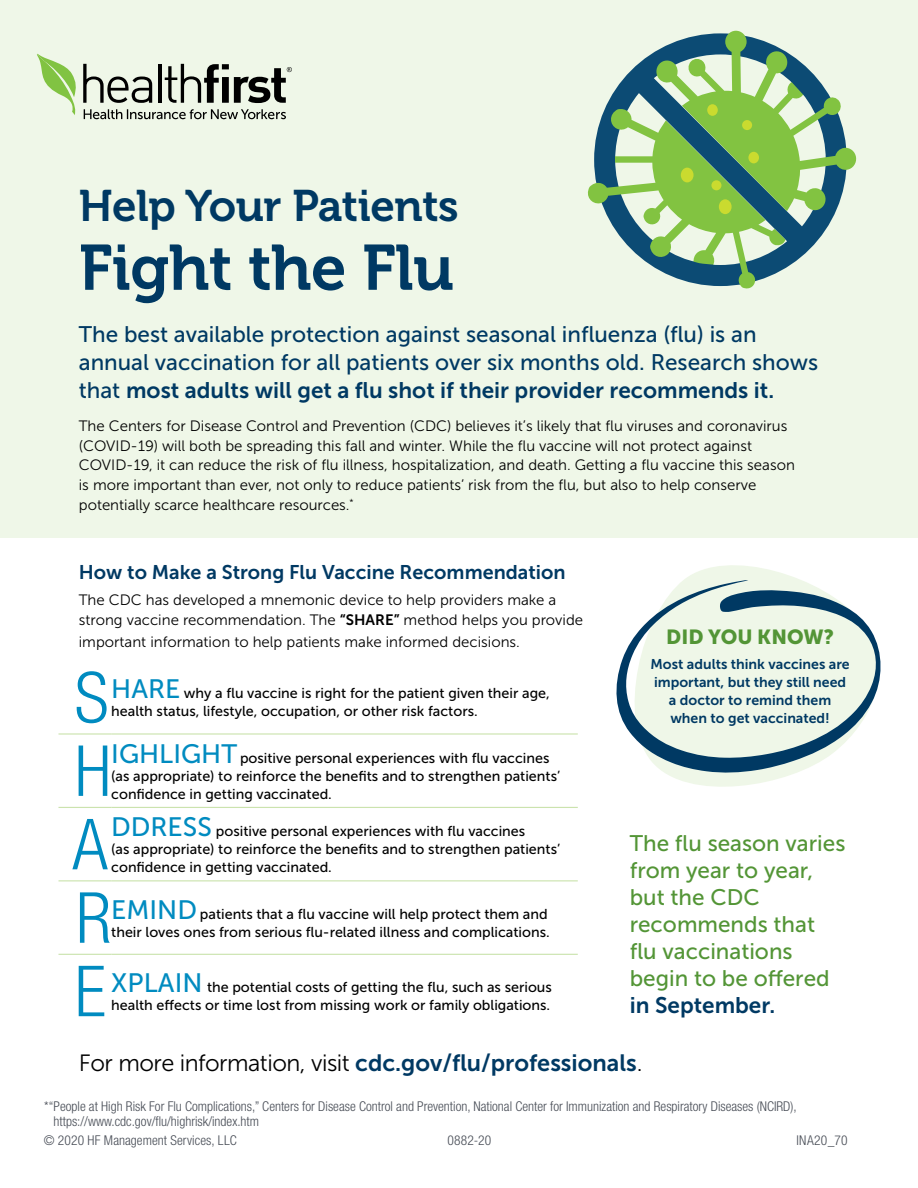
<style>
.page{position:relative;width:918px;height:1188px;background:#fff}
.page>*{position:absolute;margin:0;border:0;box-sizing:border-box;transform-origin:0 0}
.t1{font:300 condensed 70.5px "Helvetica Neue LT Std";color:#008bc0}
.t2{font:63.9px "Museo 700";letter-spacing:-.01em;color:#003963}
.t3{font:44.1px "Museo 700";letter-spacing:-.01em;color:#003963}
.t4{font:23.55px "Museo Sans 300";letter-spacing:-.02em;color:#000}
.t5{font:22.5px/27.9px "Museo Sans 500";color:#003963}
.t6{font:22.5px/27px "Museo Sans 500";color:#539536}
.t7{font:20.25px "Museo Sans 900";color:#539536}
.t8{font:19.8px "Museo Sans 700";color:#003963}
.t9{font:15px/19.8px "Museo Sans 300";color:#000}
.t10{font:14.25px/18px "Museo Sans 500";color:#000}
.t11{font:14.1px/18.1px "Museo Sans 700";color:#003963;text-align:center}
.t12{font:300 condensed 13.5px/15px "Helvetica Neue LT Std";color:#474c55}
.s1{font-family:"Museo Sans 700"}
.s2{font-size:26.55px;color:#008bc0}
.s3{font-family:"Museo Sans 700";color:#003963}
</style>
<div class="page">
<div style="left:0;top:0;width:918px;height:538px;background:#eff7e8"></div>
<svg style="left:37px;top:54px;width:39px;height:61px"></svg>
<svg style="left:83px;top:64px;width:69px;height:39px"></svg>
<hr style="left:158px;top:64px;width:3px;height:39px;background:#000">
<svg style="left:165px;top:64px;width:127px;height:39px"></svg>
<svg style="left:84px;top:109px;width:202px;height:10px"></svg>
<hr style="left:58px;top:733px;width:53px;height:2px;background:#cbe3ae">
<hr style="left:111px;top:733px;width:467px;height:2px;background:#cbe3ae">
<hr style="left:58px;top:807px;width:53px;height:1px;background:#cbe3ae">
<hr style="left:111px;top:807px;width:467px;height:1px;background:#cbe3ae">
<hr style="left:58px;top:880px;width:53px;height:1px;background:#cbe3ae">
<hr style="left:111px;top:880px;width:467px;height:1px;background:#cbe3ae">
<hr style="left:58px;top:954px;width:53px;height:1px;background:#cbe3ae">
<hr style="left:111px;top:954px;width:467px;height:1px;background:#cbe3ae">
<svg style="left:587px;top:31px;width:270px;height:258px"></svg>
<svg style="left:665px;top:565px;width:135px;height:222px;fill:#eff7e8"></svg>
<svg style="left:616px;top:580px;width:265px;height:193px;fill:#eff7e8"></svg>
<p class="t3" style="left:79px;top:181px;width:382px">Help Your Patients</p>
<p class="t2" style="left:79px;top:232px;width:376px">Fight the Flu</p>
<p class="t5" style="left:79px;top:320px;width:741px">The best available protection against seasonal influenza (flu) is an annual vaccination for all patients over six months old. Research shows that <span class="s1">most adults will get a flu shot if their provider recommends it.</span></p>
<p class="t9" style="left:79px;top:416px;width:718px">The Centers for Disease Control and Prevention (CDC) believes it’s likely that flu viruses and coronavirus (COVID-19) will both be spreading this fall and winter. While the flu vaccine will not protect against<br>COVID-19, it can reduce the risk of flu illness, hospitalization, and death. Getting a flu vaccine this season</p>
<p class="t9" style="left:79px;top:475px;width:679px">is more important than ever, not only to reduce patients’ risk from the flu, but also to help conserve</p>
<p class="t9" style="left:79px;top:495px;width:276px">potentially scarce healthcare resources.<sup>*</sup></p>
<p class="t8" style="left:79px;top:561px;width:488px">How to Make a Strong Flu Vaccine Recommendation</p>
<p class="t9" style="left:79px;top:590px;width:506px">The CDC has developed a mnemonic device to help providers make a strong vaccine recommendation. The <span class="s1">“SHARE”</span> method helps you provide</p>
<p class="t9" style="left:79px;top:632px;width:443px">important information to help patients make informed decisions.</p>
<p class="t1" style="left:75px;top:657px;width:35px">S</p>
<p class="t10" style="left:111px;top:684px;width:440px"><span class="s2">HARE</span> why a flu vaccine is right for the patient given their age, health status, lifestyle, occupation, or other risk factors.</p>
<p class="t1" style="left:75px;top:731px;width:38px">H</p>
<p class="t10" style="left:111px;top:749px;width:450px"><span class="s2">IGHLIGHT</span> positive personal experiences with flu vaccines (as appropriate) to reinforce the benefits and to strengthen patients’ confidence in getting vaccinated.</p>
<p class="t1" style="left:72px;top:804px;width:37px">A</p>
<p class="t10" style="left:111px;top:822px;width:450px"><span class="s2">DDRESS</span> positive personal experiences with flu vaccines<br>(as appropriate) to reinforce the benefits and to strengthen patients’ confidence in getting vaccinated.</p>
<p class="t1" style="left:76px;top:877px;width:37px">R</p>
<p class="t10" style="left:111px;top:905px;width:440px"><span class="s2">EMIND</span> patients that a flu vaccine will help protect them and their loves ones from serious flu-related illness and complications.</p>
<p class="t1" style="left:75px;top:951px;width:33px">E</p>
<p class="t10" style="left:111px;top:978px;width:442px"><span class="s2">XPLAIN</span> the potential costs of getting the flu, such as serious health effects or time lost from missing work or family obligations.</p>
<p class="t7" style="left:666px;top:625px;width:169px">DID YOU KNOW?</p>
<p class="t11" style="left:651px;top:655px;width:201px">Most adults think vaccines are important, but they still need a doctor to remind them when to get vaccinated!</p>
<p class="t6" style="left:630px;top:830px;width:217px">The flu season varies from year to year, but the CDC recommends that flu vaccinations begin to be offered <span class="s3">in September.</span></p>
<p class="t4" style="left:79px;top:1050px;width:565px">For more information, visit <span class="s3">cdc.gov/flu/professionals</span>.</p>
<p class="t12" style="left:54px;top:1098px;width:745px;text-indent:-9px">*“People at High Risk For Flu Complications,” Centers for Disease Control and Prevention, National Center for Immunization and Respiratory Diseases (NCIRD), https://www.cdc.gov/flu/highrisk/index.htm</p>
<p class="t12" style="left:44px;top:1133px;width:195px">© 2020 HF Management Services, LLC</p>
<p class="t12" style="left:447px;top:1133px;width:45px">0882-20</p>
<p class="t12" style="left:796px;top:1133px;width:53px">INA20_70</p>
</div>
